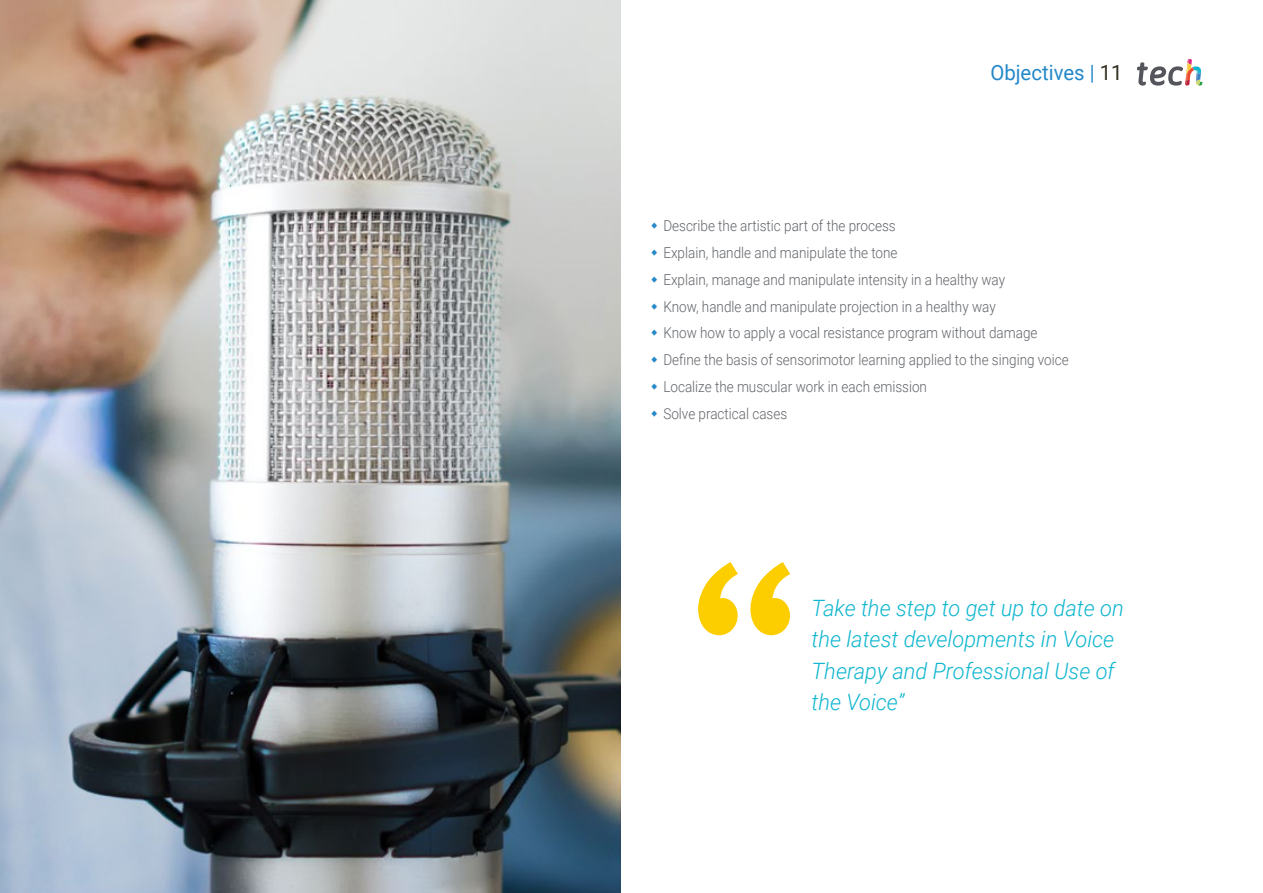
<style>
.page{position:relative;width:1263px;height:893px;background:#fff}
.page>*{position:absolute;margin:0;border:0;box-sizing:border-box;transform-origin:0 0}
.t1{font:italic 300 22.5px/31.5px "Roboto";color:#0fb6cf}
.t2{font:21px "Roboto";color:#2488c9}
.t3{font:300 15px/26.7px "Roboto";color:#61646a;scale:.9 1}
.s1{color:#312e20}
</style>
<div class="page">
<img style="left:0;top:0;width:621px;height:893px">
<svg style="left:698px;top:562px;width:92px;height:73px"></svg>
<svg style="left:1137px;top:59px;width:65px;height:27px"></svg>
<h2 class="t2" style="left:990px;top:57px;width:134px">Objectives | <span class="s1">11</span></h2>
<p class="t3" style="left:663px;top:212px;width:452px">Describe the artistic part of the process<br>Explain, handle and manipulate the tone<br>Explain, manage and manipulate intensity in a healthy way<br>Know, handle and manipulate projection in a healthy way<br>Know how to apply a vocal resistance program without damage Define the basis of sensorimotor learning applied to the singing voice Localize the muscular work in each emission<br>Solve practical cases</p>
<h1 class="t1" style="left:811px;top:591px;width:314px">Take the step to get up to date on the latest developments in Voice<br>Therapy and Professional Use of the Voice”</h1>
</div>
